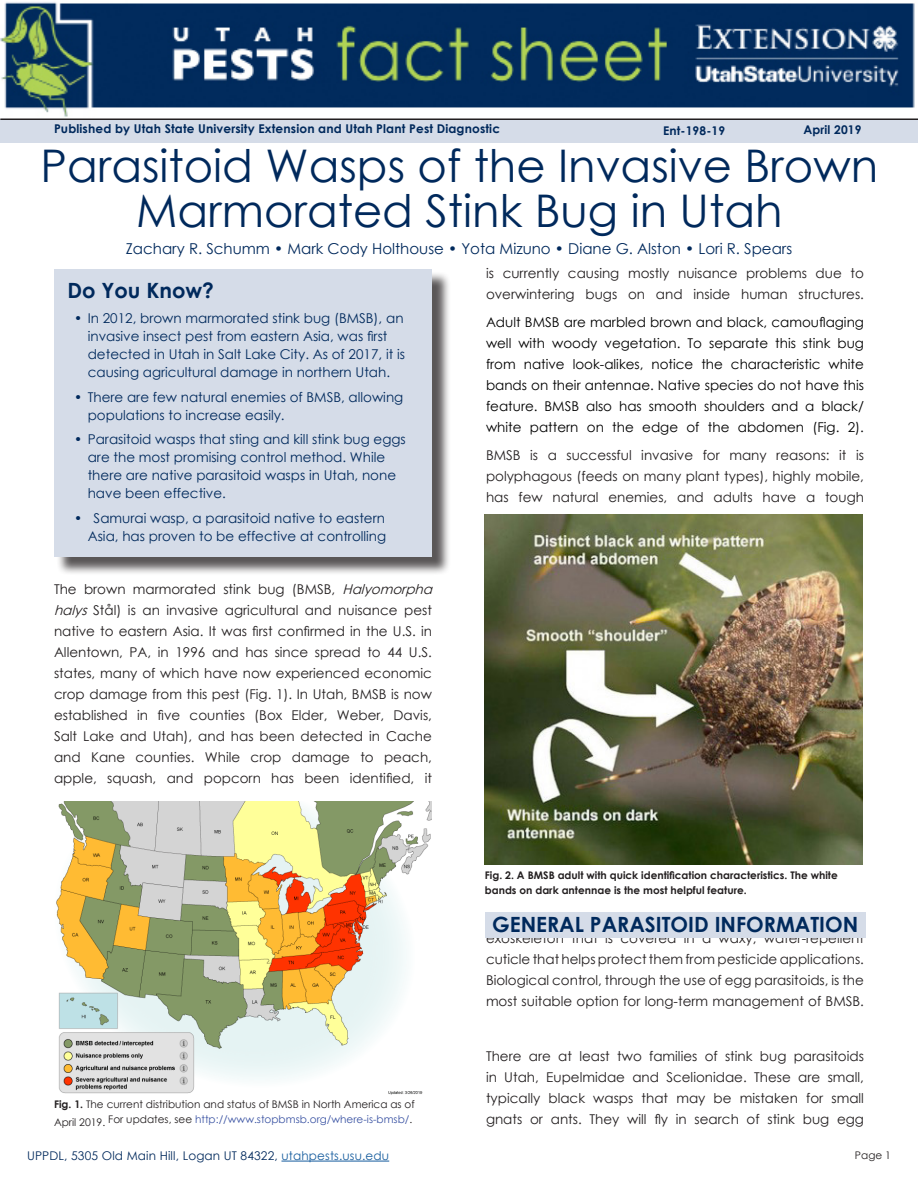
<style>
.page{position:relative;width:918px;height:1188px;background:#fff}
.page>*{position:absolute;margin:0;border:0;box-sizing:border-box;transform-origin:0 0}
.t1{font:45px/45.2px "Century Gothic";color:#00295c;text-align:center}
.t2{font:700 21px "Century Gothic";color:#00295c}
.t3{font:15px "Century Gothic";color:#00295c}
.t4{font:13.5px/21px "Century Gothic";color:#231f20;text-align:justify}
.t5{font:13.5px/18px "Century Gothic";color:#00295c}
.t6{font:13.5px/21px "Century Gothic";color:#000;text-align:justify}
.sub_header{font:700 12.15px "Century Gothic";letter-spacing:.01em;color:#00295c}
.general_paragraph{font:12px "Century Gothic";letter-spacing:.01em;color:#00295c}
.sub_header-2{font:700 12px "Century Gothic";letter-spacing:.01em;color:#00295c}
.t7{font:10.5px/15px "Century Gothic";color:#231f20}
.t8{font:700 10.5px/15px "Century Gothic";color:#231f20}
.s1{font-style:italic}
.s2{font-weight:700}
.s3{color:#3a53a3}
.s4{color:#175d9e}
</style>
<div class="page">
<div style="left:56px;top:271px;width:395px;height:305px;background:#231f20;opacity:.75"></div>
<div style="left:54px;top:269px;width:378px;height:288px;background:#d5dce8"></div>
<div style="left:0;top:119px;width:918px;height:23px;background:#d5dce8"></div>
<hr style="left:0;top:118px;width:918px;height:2px;background:#231f20">
<hr style="left:281px;top:1161px;width:108px;height:1px;background:#175d9e">
<img style="left:485px;top:514px;width:378px;height:351px">
<img style="left:0;top:2px;width:915px;height:115px">
<img style="left:56px;top:801px;width:376px;height:294px">
<div style="left:485px;top:912px;width:381px;height:25px;background:#d5dce8"></div>
<p class="sub_header" style="left:54px;top:120px;width:448px">Published by Utah State University Extension and Utah Plant Pest Diagnostic</p>
<p class="sub_header-2" style="left:833px;top:119px;width:51px">October</p>
<p class="sub_header-2" style="left:663px;top:122px;width:64px">Ent-198-19</p>
<p class="sub_header-2" style="left:804px;top:121px;width:59px">April 2019</p>
<p class="t1" style="left:40px;top:142px;width:839px">Parasitoid Wasps of the Invasive Brown<br>Marmorated Stink Bug in Utah</p>
<p class="t3" style="left:126px;top:238px;width:668px">Zachary R. Schumm • Mark Cody Holthouse • Yota Mizuno • Diane G. Alston • Lori R. Spears</p>
<p class="t2" style="left:68px;top:275px;width:148px">Do You Know?</p>
<p class="t5" style="left:88px;top:309px;width:319px;text-indent:-14px">• In 2012, brown marmorated stink bug (BMSB), an invasive insect pest from eastern Asia, was first detected in Utah in Salt Lake City. As of 2017, it is causing agricultural damage in northern Utah.</p>
<p class="t5" style="left:88px;top:388px;width:317px;text-indent:-14px">• There are few natural enemies of BMSB, allowing populations to increase easily.</p>
<p class="t5" style="left:88px;top:430px;width:320px;text-indent:-14px">• Parasitoid wasps that sting and kill stink bug eggs are the most promising control method. While there are native parasitoid wasps in Utah, none have been effective.</p>
<p class="t5" style="left:74px;top:509px;width:314px;text-align:right">• Samurai wasp, a parasitoid native to eastern<br>Asia, has proven to be effective at controlling</p>
<p class="t4" style="left:486px;top:263px;width:380px">is currently causing mostly nuisance problems due to overwintering bugs on and inside human structures.</p>
<p class="t6" style="left:486px;top:311px;width:380px">Adult BMSB are marbled brown and black, camouflaging well with woody vegetation. To separate this stink bug from native look-alikes, notice the characteristic white bands on their antennae. Native species do not have this feature. BMSB also has smooth shoulders and a black/ white pattern on the edge of the abdomen (Fig. 2).</p>
<p class="t4" style="left:486px;top:444px;width:380px">BMSB is a successful invasive for many reasons: it is polyphagous (feeds on many plant types), highly mobile, has few natural enemies, and adults have a tough</p>
<p class="t4" style="left:54px;top:578px;width:384px;text-align:left">The brown marmorated stink bug (BMSB, <span class="s1">Halyomorpha halys</span> Stål) is an invasive agricultural and nuisance pest native to eastern Asia. It was first confirmed in the U.S. in Allentown, PA, in 1996 and has since spread to 44 U.S. states, many of which have now experienced economic crop damage from this pest (Fig. 1). In Utah, BMSB is now established in five counties (Box Elder, Weber, Davis, Salt Lake and Utah), and has been detected in Cache and Kane counties. While crop damage to peach, apple, squash, and popcorn has been identified, it</p>
<p class="t7" style="left:54px;top:1097px;width:362px"><span class="s2">Fig. 1.</span> The current distribution and status of BMSB in North America as of<br>April 2019. For updates, see <span class="s3">http://www.stopbmsb.org/where-is-bmsb/</span>.</p>
<p class="t8" style="left:485px;top:868px;width:355px">Fig. 2. A BMSB adult with quick identification characteristics. The white bands on dark antennae is the most helpful feature.</p>
<p class="t2" style="left:492px;top:909px;width:368px">GENERAL PARASITOID INFORMATION</p>
<p class="t4" style="left:486px;top:927px;width:380px">exoskeleton that is covered in a waxy, water-repellent cuticle that helps protect them from pesticide applications.<br>Biological control, through the use of egg parasitoids, is the most suitable option for long-term management of BMSB.</p>
<p class="t4" style="left:486px;top:1046px;width:380px">There are at least two families of stink bug parasitoids in Utah, Eupelmidae and Scelionidae. These are small, typically black wasps that may be mistaken for small gnats or ants. They will fly in search of stink bug egg</p>
<p class="general_paragraph" style="left:27px;top:1147px;width:364px">UPPDL, 5305 Old Main Hill, Logan UT 84322, <span class="s4">utahpests.usu.edu</span></p>
<p class="t7" style="left:855px;top:1147px;width:38px">Page 1</p>
</div>
